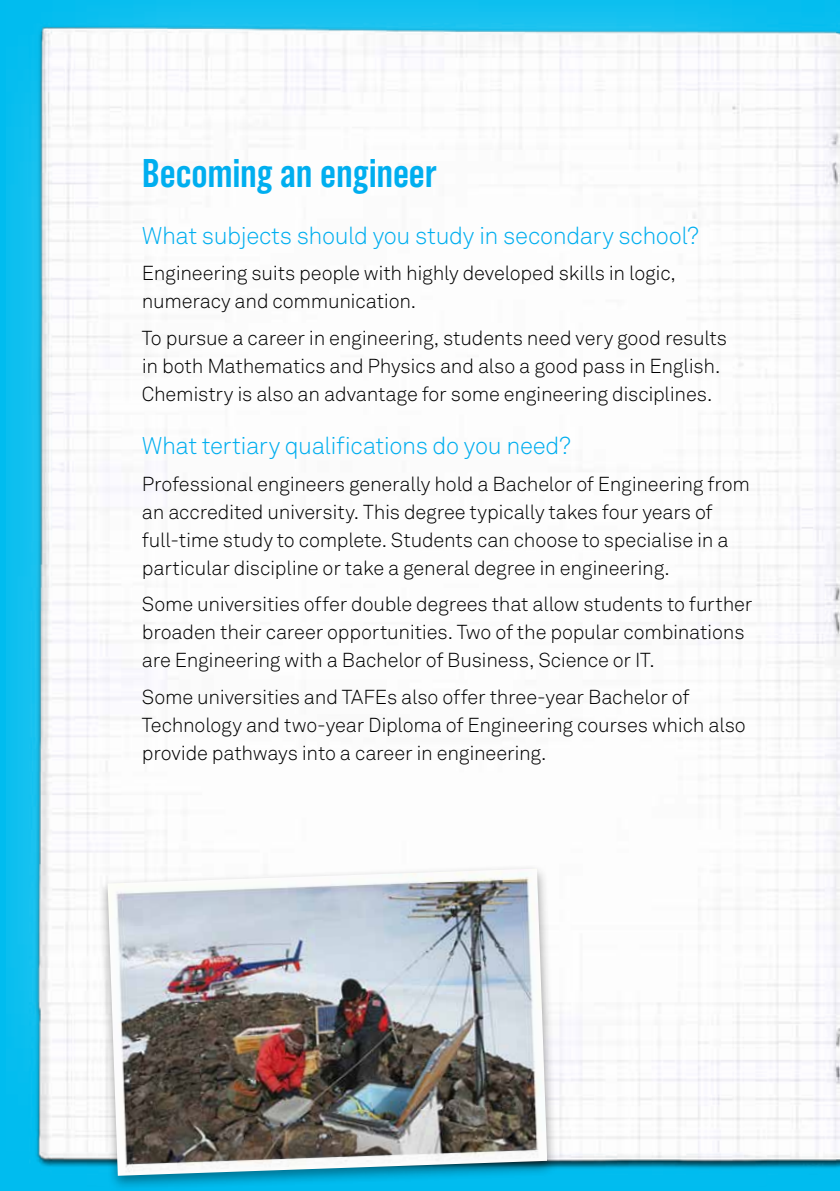
<style>
.page{position:relative;width:840px;height:1191px;background:#fff}
.page>*{position:absolute;margin:0;border:0;box-sizing:border-box;transform-origin:0 0}
.t1{font:600 40px "Grotzec Head Condensed";letter-spacing:-.005em;color:#00aeef}
.t2{font:300 24px "Akkurat";letter-spacing:-.02em;color:#00aeef}
.t3{font:300 20px/28px "Akkurat";letter-spacing:-.01em;color:#000}
</style>
<div class="page">
<img style="left:7px;top:0;width:832px;height:1191px">
<div style="left:97px;top:863px;width:460px;height:328px;background:#000;opacity:.4"></div>
<img style="left:107px;top:868px;width:440px;height:307px">
<h1 class="t1" style="left:142px;top:151px;width:296px">Becoming an engineer</h1>
<p class="t2" style="left:142px;top:221px;width:558px">What subjects should you study in secondary school?</p>
<p class="t3" style="left:142px;top:260px;width:535px">Engineering suits people with highly developed skills in logic, numeracy and communication.</p>
<p class="t3" style="left:142px;top:324px;width:586px">To pursue a career in engineering, students need very good results in both Mathematics and Physics and also a good pass in English.<br>Chemistry is also an advantage for some engineering disciplines.</p>
<p class="t2" style="left:142px;top:432px;width:430px">What tertiary qualifications do you need?</p>
<p class="t3" style="left:142px;top:470px;width:609px">Professional engineers generally hold a Bachelor of Engineering from an accredited university. This degree typically takes four years of full-time study to complete. Students can choose to specialise in a particular discipline or take a general degree in engineering.</p>
<p class="t3" style="left:142px;top:591px;width:611px">Some universities offer double degrees that allow students to further broaden their career opportunities. Two of the popular combinations are Engineering with a Bachelor of Business, Science or IT.</p>
<p class="t3" style="left:142px;top:683px;width:605px">Some universities and TAFEs also offer three-year Bachelor of<br>Technology and two-year Diploma of Engineering courses which also provide pathways into a career in engineering.</p>
</div>
